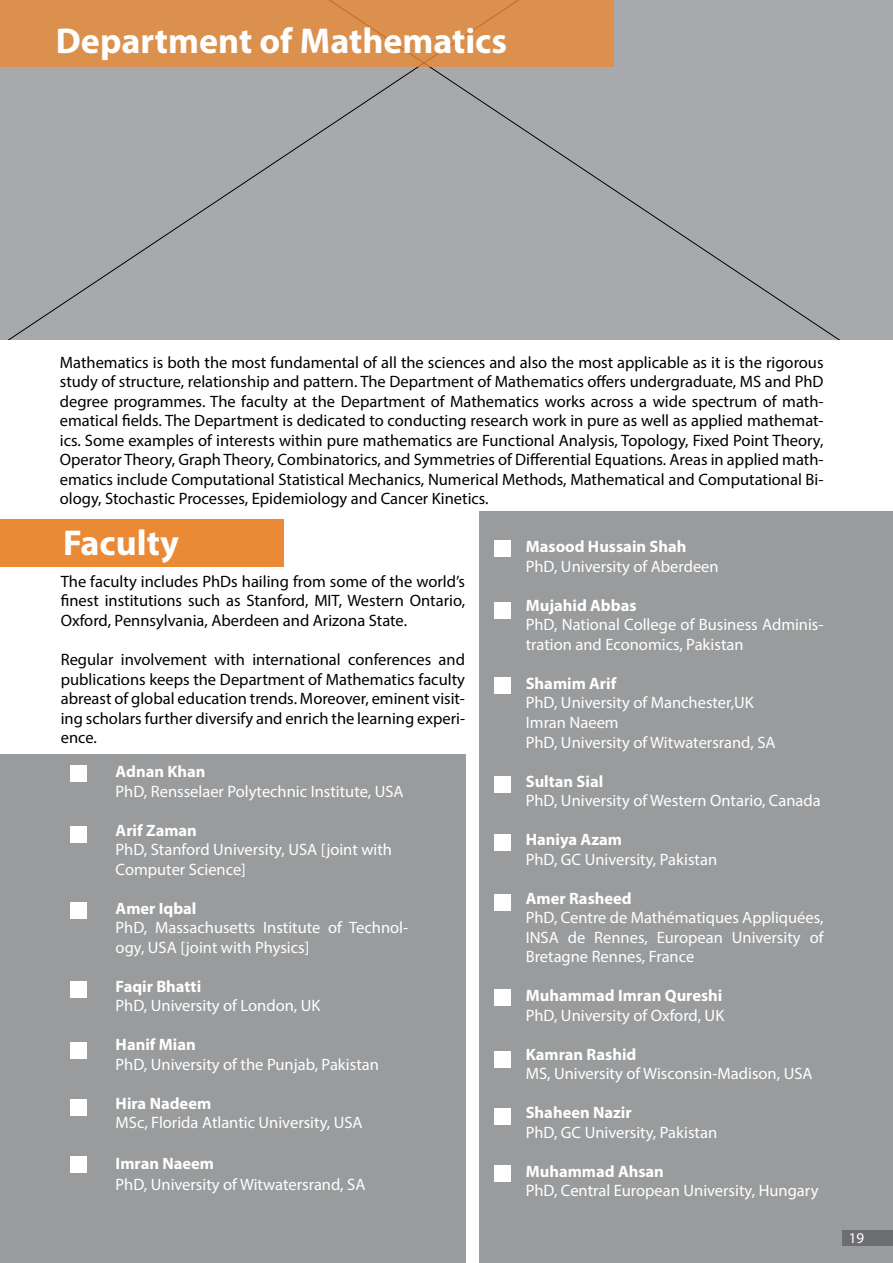
<style>
.page{position:relative;width:893px;height:1263px;background:#fff}
.page>*{position:absolute;margin:0;border:0;box-sizing:border-box;transform-origin:0 0}
.t1{font:700 36px "Myriad Pro";color:#fff}
.t2{font:16.5px/19.5px "Myriad Pro";color:#000;text-align:justify}
.t3{font:16.5px/19.5px "Myriad Pro";color:#fff}
.t4{font:700 16.5px "Myriad Pro";color:#fff}
.t5{font:15px "Myriad Pro";color:#fff}
</style>
<div class="page">
<div style="left:480px;top:512px;width:413px;height:751px;background:#999b9d"></div>
<div style="left:843px;top:1230px;width:50px;height:15px;background:#6d6e71"></div>
<div style="left:0;top:520px;width:284px;height:47px;background:#ea8a36"></div>
<div style="left:0;top:0;width:893px;height:339px;background:#a7a9ac"></div>
<div style="left:0;top:0;width:613px;height:67px;background:#dc904d"></div>
<div style="left:0;top:754px;width:466px;height:509px;background:#999b9d"></div>
<div style="left:70px;top:765px;width:17px;height:17px;background:#fff"></div>
<div style="left:494px;top:540px;width:17px;height:17px;background:#fff"></div>
<div style="left:494px;top:602px;width:17px;height:16px;background:#fff"></div>
<div style="left:494px;top:677px;width:17px;height:17px;background:#fff"></div>
<div style="left:494px;top:776px;width:17px;height:16px;background:#fff"></div>
<div style="left:494px;top:834px;width:17px;height:17px;background:#fff"></div>
<div style="left:494px;top:894px;width:17px;height:17px;background:#fff"></div>
<div style="left:494px;top:989px;width:17px;height:17px;background:#fff"></div>
<div style="left:494px;top:1108px;width:17px;height:17px;background:#fff"></div>
<div style="left:494px;top:1051px;width:17px;height:17px;background:#fff"></div>
<div style="left:494px;top:1165px;width:17px;height:17px;background:#fff"></div>
<div style="left:70px;top:826px;width:17px;height:17px;background:#fff"></div>
<div style="left:70px;top:902px;width:17px;height:17px;background:#fff"></div>
<div style="left:70px;top:981px;width:17px;height:17px;background:#fff"></div>
<div style="left:70px;top:1042px;width:17px;height:17px;background:#fff"></div>
<div style="left:70px;top:1099px;width:17px;height:17px;background:#fff"></div>
<div style="left:70px;top:1156px;width:17px;height:17px;background:#fff"></div>
<h1 class="t1" style="left:56px;top:17px;width:453px">Department of Mathematics</h1>
<p class="t2" style="left:60px;top:352px;width:765px">Mathematics is both the most fundamental of all the sciences and also the most applicable as it is the rigorous study of structure, relationship and pattern. The Department of Mathematics offers undergraduate, MS and PhD degree programmes. The faculty at the Department of Mathematics works across a wide spectrum of math&shy;ematical fields. The Department is dedicated to conducting research work in pure as well as applied mathemat&shy;ics. Some examples of interests within pure mathematics are Functional Analysis, Topology, Fixed Point Theory, Operator Theory, Graph Theory, Combinatorics, and Symmetries of Differential Equations. Areas in applied math&shy;ematics include Computational Statistical Mechanics, Numerical Methods, Mathematical and Computational Bi&shy;ology, Stochastic Processes, Epidemiology and Cancer Kinetics.</p>
<h1 class="t1" style="left:63px;top:519px;width:117px">Faculty</h1>
<p class="t2" style="left:61px;top:571px;width:406px">The faculty includes PhDs hailing from some of the world’s finest institutions such as Stanford, MIT, Western Ontario, Oxford, Pennsylvania, Aberdeen and Arizona State.</p>
<p class="t2" style="left:61px;top:649px;width:406px">Regular involvement with international conferences and publications keeps the Department of Mathematics faculty abreast of global education trends. Moreover, eminent visit&shy;ing scholars further diversify and enrich the learning experi&shy;ence.</p>
<p class="t4" style="left:116px;top:761px;width:91px">Adnan Khan</p>
<p class="t3" style="left:116px;top:781px;width:290px">PhD, Rensselaer Polytechnic Institute, USA</p>
<p class="t4" style="left:116px;top:819px;width:83px">Arif Zaman</p>
<p class="t3" style="left:116px;top:840px;width:278px">PhD, Stanford University, USA [joint with<br>Computer Science]</p>
<p class="t4" style="left:116px;top:897px;width:82px">Amer Iqbal</p>
<p class="t3" style="left:116px;top:918px;width:294px">PhD, Massachusetts Institute of Technol&shy;ogy, USA [joint with Physics]</p>
<p class="t4" style="left:116px;top:975px;width:87px">Faqir Bhatti</p>
<p class="t3" style="left:116px;top:996px;width:206px">PhD, University of London, UK</p>
<p class="t4" style="left:116px;top:1034px;width:82px">Hanif Mian</p>
<p class="t3" style="left:116px;top:1054px;width:265px">PhD, University of the Punjab, Pakistan</p>
<p class="t4" style="left:116px;top:1092px;width:97px">Hira Nadeem</p>
<p class="t3" style="left:116px;top:1113px;width:249px">MSc, Florida Atlantic University, USA</p>
<p class="t4" style="left:116px;top:1152px;width:100px">Imran Naeem</p>
<p class="t3" style="left:116px;top:1174px;width:251px">PhD, University of Witwatersrand, SA</p>
<p class="t4" style="left:526px;top:536px;width:162px">Masood Hussain Shah</p>
<p class="t3" style="left:526px;top:556px;width:194px">PhD, University of Aberdeen</p>
<p class="t4" style="left:526px;top:595px;width:112px">Mujahid Abbas</p>
<p class="t3" style="left:526px;top:615px;width:299px">PhD, National College of Business Adminis&shy;tration and Economics, Pakistan</p>
<p class="t4" style="left:526px;top:673px;width:92px">Shamim Arif</p>
<p class="t3" style="left:526px;top:693px;width:251px">PhD, University of Manchester,UK<br>Imran Naeem<br>PhD, University of Witwatersrand, SA</p>
<p class="t4" style="left:526px;top:770px;width:79px">Sultan Sial</p>
<p class="t3" style="left:526px;top:790px;width:296px">PhD, University of Western Ontario, Canada</p>
<p class="t4" style="left:526px;top:829px;width:98px">Haniya Azam</p>
<p class="t3" style="left:526px;top:849px;width:193px">PhD, GC University, Pakistan</p>
<p class="t4" style="left:526px;top:887px;width:107px">Amer Rasheed</p>
<p class="t3" style="left:526px;top:907px;width:299px;text-align:justify">PhD, Centre de Mathématiques Appliquées, INSA de Rennes, European University of Bretagne Rennes, France</p>
<p class="t4" style="left:526px;top:985px;width:198px">Muhammad Imran Qureshi</p>
<p class="t3" style="left:526px;top:1005px;width:200px">PhD, University of Oxford, UK</p>
<p class="t4" style="left:526px;top:1043px;width:112px">Kamran Rashid</p>
<p class="t3" style="left:526px;top:1063px;width:288px">MS, University of Wisconsin-Madison, USA</p>
<p class="t4" style="left:526px;top:1102px;width:107px">Shaheen Nazir</p>
<p class="t3" style="left:526px;top:1122px;width:193px">PhD, GC University, Pakistan</p>
<p class="t4" style="left:526px;top:1160px;width:140px">Muhammad Ahsan</p>
<p class="t3" style="left:526px;top:1180px;width:294px">PhD, Central European University, Hungary</p>
<p class="t5" style="left:849px;top:1229px;width:17px">19</p>
</div>
